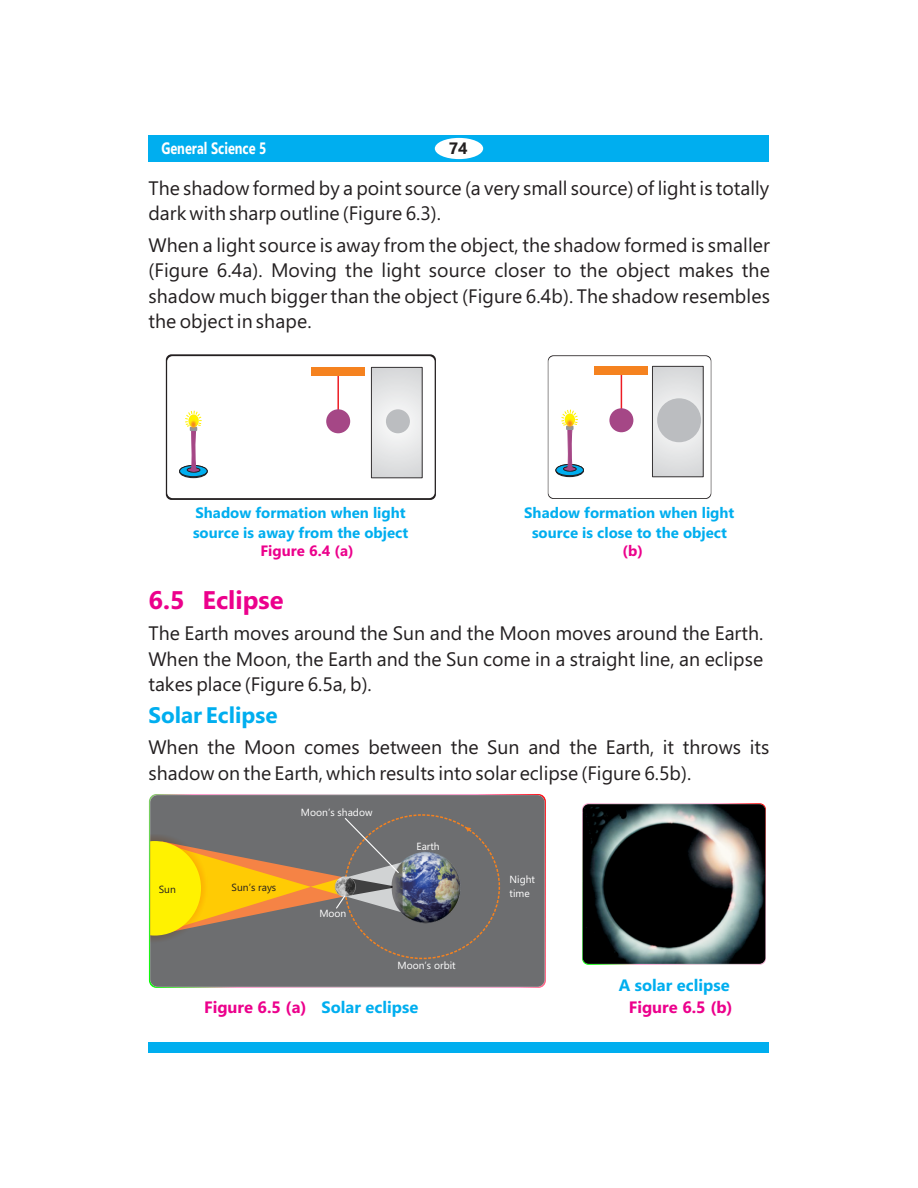
<style>
.page{position:relative;width:918px;height:1188px;background:#fff}
.page>*{position:absolute;margin:0;border:0;box-sizing:border-box;transform-origin:0 0}
.t1{font:700 25.5px "Segoe UI";color:#ec008c}
.t2{font:700 22.5px "Segoe UI";color:#00aeef}
.t3{font:19.5px/25.5px "Segoe UI";color:#231f20}
.t4{font:700 16.5px "Segoe UI";color:#00aeef}
.t5{font:700 16.5px "Segoe UI";color:#ec008c}
.t6{font:700 16.5px "Segoe UI";color:#fff;scale:.77 1}
.t7{font:700 16.5px "Segoe UI";color:#231f20}
.t8{font:700 15px/20px "Segoe UI";color:#00aeef;text-align:center}
.t9{font:700 15px "Segoe UI";color:#ec008c}
.t10{font:10.35px/13.8px "Segoe UI";color:#fff}
.t11{font:10.35px "Segoe UI";color:#231f20}
</style>
<div class="page">
<div style="left:148px;top:135px;width:622px;height:27px;background:#00aeef"></div>
<div style="left:435px;top:138px;width:48px;height:21px;background:#fff;border-radius:50%"></div>
<div style="left:148px;top:1042px;width:622px;height:11px;background:#00aeef"></div>
<div style="left:652px;top:366px;width:51px;height:111px;background:#e2e3e4"></div>
<div style="left:652px;top:366px;width:51px;height:111px;border:1px solid #373435"></div>
<hr style="left:621px;top:371px;width:1px;height:43px;background:#ed1c24">
<div style="left:609px;top:408px;width:24px;height:24px;background:#a54786;border-radius:50%"></div>
<div style="left:594px;top:366px;width:54px;height:9px;background:#f5821f"></div>
<div style="left:657px;top:398px;width:44px;height:44px;background:#bbbdc0;border-radius:50%"></div>
<svg style="left:556px;top:464px;width:28px;height:12px"></svg>
<svg style="left:561px;top:410px;width:17px;height:68px"></svg>
<svg style="left:166px;top:354px;width:270px;height:146px"></svg>
<div style="left:167px;top:356px;width:268px;height:142px;background:#fff;border-radius:5px"></div>
<svg style="left:373px;top:369px;width:47px;height:107px"></svg>
<div style="left:371px;top:367px;width:51px;height:111px;border:1px solid #373435"></div>
<hr style="left:337px;top:372px;width:2px;height:43px;background:#ed1c24">
<div style="left:326px;top:409px;width:24px;height:24px;background:#a54786;border-radius:50%"></div>
<div style="left:311px;top:367px;width:54px;height:9px;background:#f5821f"></div>
<div style="left:179px;top:465px;width:29px;height:12px;background:#24292d;border:1px solid #231f20;border-radius:50%"></div>
<svg style="left:179px;top:465px;width:28px;height:12px"></svg>
<svg style="left:185px;top:411px;width:17px;height:68px"></svg>
<div style="left:386px;top:409px;width:24px;height:24px;background:#bbbdc0;border-radius:50%"></div>
<svg style="left:582px;top:803px;width:184px;height:162px"></svg>
<img style="left:583px;top:804px;width:182px;height:160px;border-radius:6px">
<div style="left:150px;top:795px;width:395px;height:192px;background:#6d6e70;border-radius:7px"></div>
<img style="left:418px;top:851px;width:42px;height:73px">
<svg style="left:466px;top:827px;width:5px;height:5px"></svg>
<svg style="left:150px;top:817px;width:268px;height:126px"></svg>
<p class="t6" style="left:161px;top:142px;width:138px">General Science 5</p>
<p class="t7" style="left:449px;top:142px;width:20px">74</p>
<p class="t3" style="left:148px;top:177px;width:622px">The shadow formed by a point source (a very small source) of light is totally dark with sharp outline (Figure 6.3).</p>
<p class="t3" style="left:148px;top:234px;width:623px;text-align:justify">When a light source is away from the object, the shadow formed is smaller (Figure 6.4a). Moving the light source closer to the object makes the shadow much bigger than the object (Figure 6.4b). The shadow resembles the object in shape.</p>
<p class="t8" style="left:193px;top:504px;width:217px;text-align:left">Shadow formation when light source is away from the object</p>
<p class="t9" style="left:261px;top:545px;width:95px">Figure 6.4 (a)</p>
<p class="t9" style="left:623px;top:545px;width:22px">(b)</p>
<p class="t8" style="left:524px;top:504px;width:212px">Shadow formation when light source is close to the object</p>
<h1 class="t1" style="left:148px;top:590px;width:137px">6.5 Eclipse</h1>
<p class="t3" style="left:148px;top:622px;width:616px;text-align:justify">The Earth moves around the Sun and the Moon moves around the Earth.<br>When the Moon, the Earth and the Sun come in a straight line, an eclipse takes place (Figure 6.5a, b).</p>
<p class="t2" style="left:148px;top:706px;width:131px">Solar Eclipse</p>
<p class="t3" style="left:148px;top:736px;width:622px">When the Moon comes between the Sun and the Earth, it throws its shadow on the Earth, which results into solar eclipse (Figure 6.5b).</p>
<p class="t11" style="left:159px;top:885px;width:19px">Sun</p>
<p class="t10" style="left:301px;top:806px;width:73px">Moon’s shadow</p>
<p class="t11" style="left:215px;top:882px;width:46px">Sun’s rays</p>
<p class="t11" style="left:232px;top:883px;width:46px">Sun’s rays</p>
<p class="t10" style="left:319px;top:907px;width:29px">Moon</p>
<p class="t10" style="left:417px;top:840px;width:25px">Earth</p>
<p class="t10" style="left:398px;top:960px;width:60px">Moon’s orbit</p>
<p class="t5" style="left:204px;top:1001px;width:104px">Figure 6.5 (a)</p>
<p class="t4" style="left:322px;top:1001px;width:98px">Solar eclipse</p>
<p class="t10" style="left:510px;top:873px;width:27px">Night time</p>
<p class="t4" style="left:619px;top:979px;width:112px">A solar eclipse</p>
<p class="t5" style="left:629px;top:1001px;width:105px">Figure 6.5 (b)</p>
</div>
